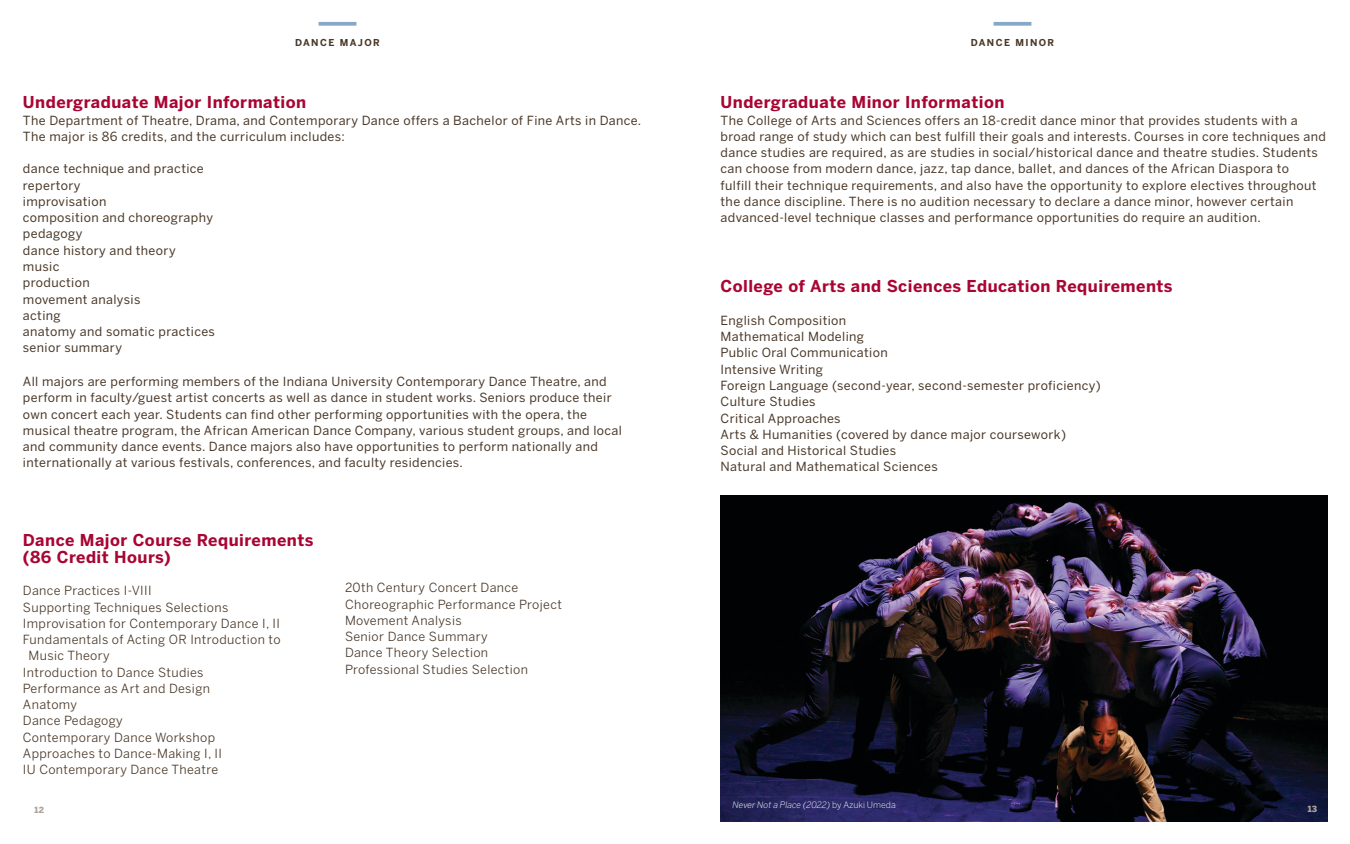
<style>
.page{position:relative;width:1350px;height:844px;background:#fff}
.page>*{position:absolute;margin:0;border:0;box-sizing:border-box;transform-origin:0 0}
.t1{font:700 16.25px/16.2px "Benton Sans";letter-spacing:.03em;color:#a90533}
.t2{font:12.5px/16.2px "Benton Sans";letter-spacing:.03em;color:#4a3828}
.t3{font:12.5px "Benton Sans";letter-spacing:.03em;color:#4a3828}
.t4{font:700 9.5px "Benton Sans";letter-spacing:.15em;color:#4a3828}
.t5{font:italic 300 8.75px "Benton Sans";color:#fff}
.t6{font:900 8.5px "Benton Sans";color:#b0a39a}
.s1{font-style:normal}
</style>
<div class="page">
<img style="left:721px;top:495px;width:606px;height:326px">
<svg style="left:319px;top:22px;width:37px;height:4px"></svg>
<svg style="left:994px;top:22px;width:37px;height:4px"></svg>
<p class="t4" style="left:295px;top:37px;width:86px">DANCE MAJOR</p>
<p class="t4" style="left:971px;top:37px;width:85px">DANCE MINOR</p>
<p class="t1" style="left:23px;top:94px;width:285px">Undergraduate Major Information</p>
<p class="t2" style="left:23px;top:112px;width:620px">The Department of Theatre, Drama, and Contemporary Dance offers a Bachelor of Fine Arts in Dance.<br>The major is 86 credits, and the curriculum includes:</p>
<p class="t2" style="left:23px;top:161px;width:182px">dance technique and practice</p>
<p class="t2" style="left:23px;top:177px;width:59px">repertory</p>
<p class="t2" style="left:23px;top:193px;width:85px">improvisation</p>
<p class="t2" style="left:23px;top:209px;width:192px">composition and choreography</p>
<p class="t2" style="left:23px;top:226px;width:61px">pedagogy</p>
<p class="t2" style="left:23px;top:242px;width:154px">dance history and theory</p>
<p class="t2" style="left:23px;top:258px;width:38px">music</p>
<p class="t2" style="left:23px;top:274px;width:68px">production</p>
<p class="t2" style="left:23px;top:291px;width:119px">movement analysis</p>
<p class="t2" style="left:23px;top:307px;width:39px">acting</p>
<p class="t2" style="left:23px;top:323px;width:194px">anatomy and somatic practices</p>
<p class="t2" style="left:23px;top:339px;width:101px">senior summary</p>
<p class="t2" style="left:23px;top:373px;width:600px">All majors are performing members of the Indiana University Contemporary Dance Theatre, and perform in faculty/guest artist concerts as well as dance in student works. Seniors produce their own concert each year. Students can find other performing opportunities with the opera, the musical theatre program, the African American Dance Company, various student groups, and local and community dance events. Dance majors also have opportunities to perform nationally and internationally at various festivals, conferences, and faculty residencies.</p>
<p class="t1" style="left:23px;top:532px;width:292px">Dance Major Course Requirements (86 Credit Hours)</p>
<p class="t3" style="left:23px;top:583px;width:130px">Dance Practices I-VIII</p>
<p class="t3" style="left:23px;top:599px;width:207px">Supporting Techniques Selections</p>
<p class="t3" style="left:23px;top:615px;width:259px">Improvisation for Contemporary Dance I, II</p>
<p class="t3" style="left:23px;top:632px;width:259px">Fundamentals of Acting OR Introduction to</p>
<p class="t3" style="left:29px;top:648px;width:83px">Music Theory</p>
<p class="t3" style="left:23px;top:664px;width:182px">Introduction to Dance Studies</p>
<p class="t3" style="left:23px;top:680px;width:189px">Performance as Art and Design</p>
<p class="t3" style="left:23px;top:697px;width:56px">Anatomy</p>
<p class="t3" style="left:23px;top:713px;width:101px">Dance Pedagogy</p>
<p class="t3" style="left:23px;top:729px;width:194px">Contemporary Dance Workshop</p>
<p class="t3" style="left:23px;top:745px;width:201px">Approaches to Dance-Making I, II</p>
<p class="t3" style="left:23px;top:762px;width:197px">IU Contemporary Dance Theatre</p>
<p class="t3" style="left:345px;top:580px;width:175px">20th Century Concert Dance</p>
<p class="t3" style="left:345px;top:596px;width:218px">Choreographic Performance Project</p>
<p class="t3" style="left:345px;top:612px;width:118px">Movement Analysis</p>
<p class="t3" style="left:345px;top:629px;width:144px">Senior Dance Summary</p>
<p class="t3" style="left:345px;top:645px;width:145px">Dance Theory Selection</p>
<p class="t3" style="left:345px;top:661px;width:185px">Professional Studies Selection</p>
<p class="t1" style="left:721px;top:94px;width:286px">Undergraduate Minor Information</p>
<p class="t2" style="left:721px;top:112px;width:607px">The College of Arts and Sciences offers an 18-credit dance minor that provides students with a broad range of study which can best fulfill their goals and interests. Courses in core techniques and dance studies are required, as are studies in social/historical dance and theatre studies. Students can choose from modern dance, jazz, tap dance, ballet, and dances of the African Diaspora to<br>fulfill their technique requirements, and also have the opportunity to explore electives throughout the dance discipline. There is no audition necessary to declare a dance minor, however certain advanced-level technique classes and performance opportunities do require an audition.</p>
<p class="t1" style="left:721px;top:278px;width:454px">College of Arts and Sciences Education Requirements</p>
<p class="t2" style="left:721px;top:312px;width:127px">English Composition</p>
<p class="t2" style="left:721px;top:328px;width:145px">Mathematical Modeling</p>
<p class="t2" style="left:721px;top:345px;width:169px">Public Oral Communication</p>
<p class="t2" style="left:721px;top:361px;width:104px">Intensive Writing</p>
<p class="t2" style="left:721px;top:377px;width:382px">Foreign Language (second-year, second-semester proficiency)</p>
<p class="t2" style="left:721px;top:393px;width:97px">Culture Studies</p>
<p class="t2" style="left:721px;top:410px;width:347px">Critical Approaches<br>Arts &amp; Humanities (covered by dance major coursework)</p>
<p class="t2" style="left:721px;top:442px;width:177px">Social and Historical Studies</p>
<p class="t2" style="left:721px;top:458px;width:219px">Natural and Mathematical Sciences</p>
<p class="t5" style="left:733px;top:799px;width:165px">Never Not a Place (2022) <span class="s1">by Azuki Umeda</span></p>
<p class="t6" style="left:35px;top:803px;width:11px">12</p>
<p class="t6" style="left:1308px;top:803px;width:11px">13</p>
</div>
